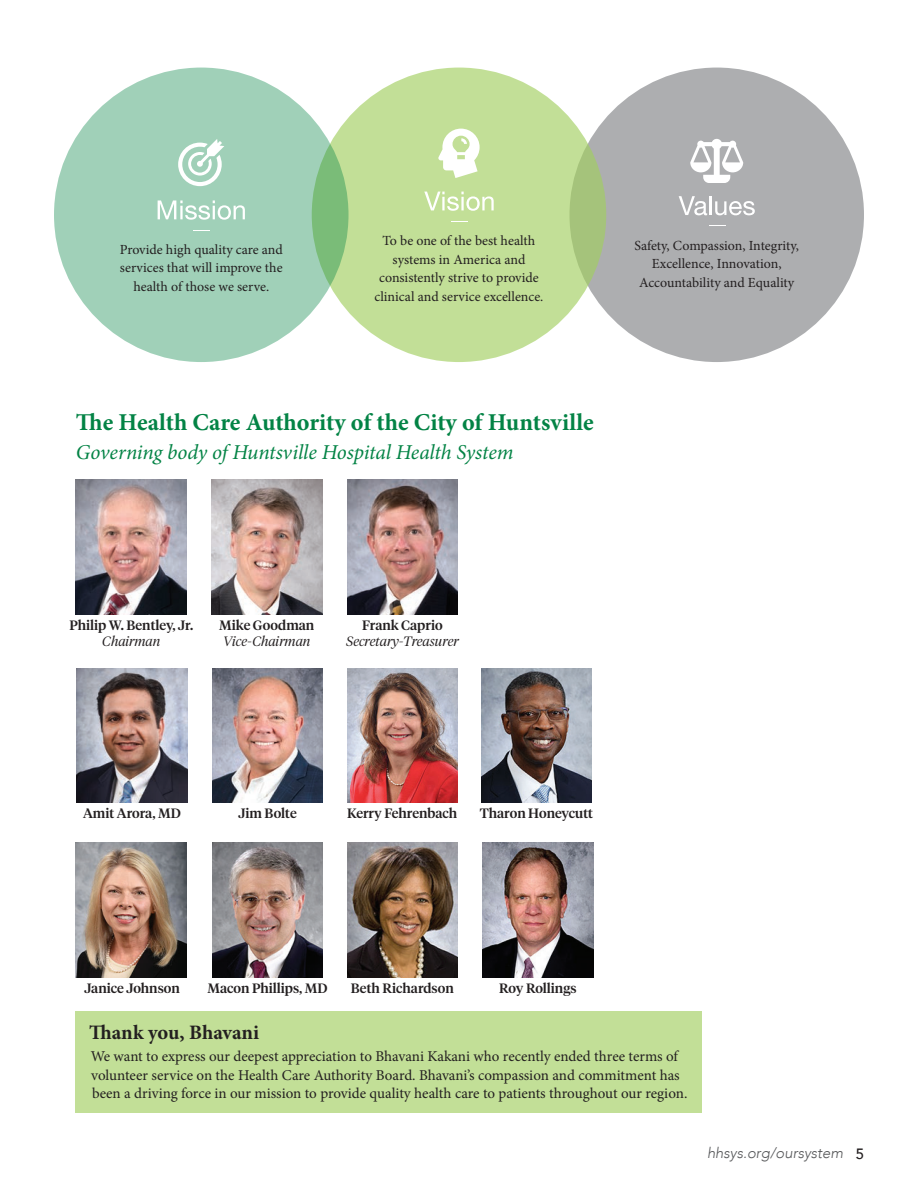
<style>
.page{position:relative;width:918px;height:1188px;background:#fff}
.page>*{position:absolute;margin:0;border:0;box-sizing:border-box;transform-origin:0 0}
.t1{font:700 24.15px "Minion Pro";color:#038345}
.t2{font:italic 21.15px "Minion Pro";letter-spacing:-.01em;color:#038345}
.t3{font:700 20.55px "Minion Pro";letter-spacing:-.005em;color:#231f20}
.t4{font:15px/18.3px "Minion Pro";color:#231f20}
.t5{font:italic 300 14.85px "Avenir";color:#57585a}
.t6{font:13.95px/18.6px "Minion Pro";color:#231f20;text-align:center}
.t7{font:500 13.5px "Tiempos Headline";color:#231f20}
.t8{font:italic 300 13.5px "Tiempos Headline";color:#231f20}
.s1{font-weight:500;font-style:normal;color:#231f20}
</style>
<div class="page">
<div style="left:76px;top:1011px;width:626px;height:102px;background:#c2df97"></div>
<img style="left:76px;top:480px;width:111px;height:134px">
<img style="left:212px;top:480px;width:110px;height:134px">
<img style="left:347px;top:480px;width:111px;height:134px">
<img style="left:77px;top:668px;width:110px;height:135px">
<img style="left:347px;top:668px;width:111px;height:135px">
<img style="left:212px;top:668px;width:111px;height:135px">
<img style="left:212px;top:843px;width:111px;height:134px">
<img style="left:347px;top:843px;width:111px;height:134px">
<img style="left:481px;top:668px;width:111px;height:135px">
<img style="left:76px;top:843px;width:111px;height:134px">
<img style="left:483px;top:843px;width:110px;height:134px">
<div style="left:569px;top:68px;width:295px;height:294px;background:#adaeb0;border-radius:50%"></div>
<svg style="left:690px;top:139px;width:53px;height:44px"></svg>
<svg style="left:679px;top:196px;width:28px;height:19px"></svg>
<hr style="left:709px;top:196px;width:3px;height:19px;background:#fff">
<svg style="left:715px;top:201px;width:40px;height:14px"></svg>
<div style="left:312px;top:68px;width:294px;height:294px;background:#c2df97;border-radius:50%"></div>
<svg style="left:438px;top:129px;width:42px;height:49px"></svg>
<svg style="left:424px;top:192px;width:70px;height:19px"></svg>
<svg style="left:452px;top:221px;width:16px;height:1px"></svg>
<div style="left:54px;top:68px;width:295px;height:294px;background:#a0d0b8;border-radius:50%"></div>
<svg style="left:178px;top:139px;width:46px;height:47px"></svg>
<svg style="left:158px;top:200px;width:87px;height:20px"></svg>
<svg style="left:193px;top:230px;width:16px;height:1px"></svg>
<p class="t6" style="left:120px;top:240px;width:165px">Provide high quality care and services that will improve the health of those we serve.</p>
<p class="t6" style="left:375px;top:232px;width:170px">To be one of the best health systems in America and consistently strive to provide clinical and service excellence.</p>
<p class="t6" style="left:634px;top:236px;width:166px">Safety, Compassion, Integrity,<br>Excellence, Innovation,<br>Accountability and Equality</p>
<h1 class="t1" style="left:76px;top:405px;width:519px">The Health Care Authority of the City of Huntsville</h1>
<h2 class="t2" style="left:76px;top:438px;width:439px">Governing body of Huntsville Hospital Health System</h2>
<p class="t7" style="left:69px;top:616px;width:125px">Philip W. Bentley, Jr.</p>
<p class="t8" style="left:102px;top:632px;width:60px">Chairman</p>
<p class="t7" style="left:219px;top:616px;width:97px">Mike Goodman</p>
<p class="t8" style="left:223px;top:632px;width:89px">Vice-Chairman</p>
<p class="t7" style="left:362px;top:616px;width:82px">Frank Caprio</p>
<p class="t8" style="left:346px;top:632px;width:114px">Secretary-Treasurer</p>
<p class="t7" style="left:83px;top:804px;width:99px">Amit Arora, MD</p>
<p class="t7" style="left:238px;top:804px;width:60px">Jim Bolte</p>
<p class="t7" style="left:347px;top:804px;width:112px">Kerry Fehrenbach</p>
<p class="t7" style="left:480px;top:804px;width:115px">Tharon Honeycutt</p>
<p class="t7" style="left:85px;top:979px;width:97px">Janice Johnson</p>
<p class="t7" style="left:499px;top:979px;width:79px">Roy Rollings</p>
<p class="t7" style="left:207px;top:979px;width:122px">Macon Phillips, MD</p>
<p class="t7" style="left:351px;top:979px;width:104px">Beth Richardson</p>
<h3 class="t3" style="left:89px;top:1018px;width:172px">Thank you, Bhavani</h3>
<p class="t4" style="left:91px;top:1048px;width:598px">We want to express our deepest appreciation to Bhavani Kakani who recently ended three terms of volunteer service on the Health Care Authority Board. Bhavani’s compassion and commitment has been a driving force in our mission to provide quality health care to patients throughout our region.</p>
<p class="t5" style="left:707px;top:1145px;width:158px">hhsys.org/oursystem <span class="s1">5</span></p>
</div>
